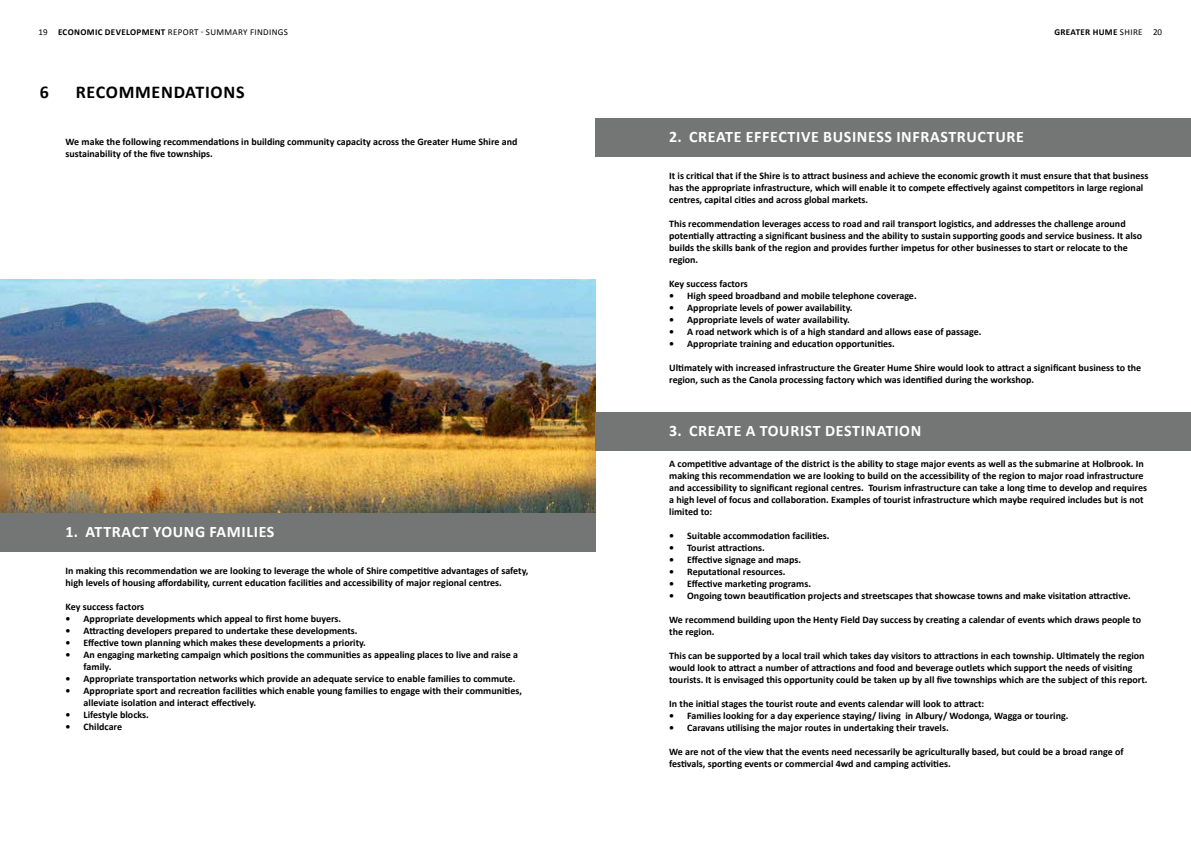
<style>
.page{position:relative;width:1191px;height:842px;background:#fff}
.page>*{position:absolute;margin:0;border:0;box-sizing:border-box;transform-origin:0 0}
.t1{font:700 18px "Calibri";letter-spacing:.04em;color:#000}
.t2{font:700 16px "Calibri";letter-spacing:.04em;color:#fff}
.t3{font:700 10px/12px "Calibri";color:#000}
.t4{font:9px "Calibri";letter-spacing:.04em;color:#000}
.t5{font:700 9px "Calibri";letter-spacing:.04em;color:#000}
.s1{font-weight:700}
.s2{font-weight:400}
</style>
<div class="page">
<img style="left:0;top:280px;width:595px;height:234px">
<div style="left:0;top:514px;width:595px;height:38px;background:#747575"></div>
<div style="left:595px;top:413px;width:596px;height:38px;background:#747575"></div>
<div style="left:595px;top:119px;width:596px;height:38px;background:#747575"></div>
<p class="t4" style="left:39px;top:26px;width:251px">19 <span class="s1">ECONOMIC DEVELOPMENT</span> REPORT - SUMMARY FINDINGS</p>
<p class="t5" style="left:1054px;top:26px;width:109px">GREATER HUME <span class="s2">SHIRE 20</span></p>
<h1 class="t1" style="left:40px;top:81px;width:11px">6</h1>
<h1 class="t1" style="left:76px;top:81px;width:170px">RECOMMENDATIONS</h1>
<p class="t3" style="left:66px;top:136px;width:453px">We make the following recommendations in building community capacity across the Greater Hume Shire and sustainability of the five townships.</p>
<h2 class="t2" style="left:66px;top:522px;width:210px">1. ATTRACT YOUNG FAMILIES</h2>
<p class="t3" style="left:66px;top:564px;width:464px">In making this recommendation we are looking to leverage the whole of Shire competitive advantages of safety, high levels of housing affordability, current education facilities and accessibility of major regional centres.</p>
<p class="t3" style="left:66px;top:600px;width:80px">Key success factors</p>
<p class="t3" style="left:66px;top:612px;width:277px">• Appropriate developments which appeal to first home buyers.</p>
<p class="t3" style="left:66px;top:624px;width:293px">• Attracting developers prepared to undertake these developments.</p>
<p class="t3" style="left:66px;top:636px;width:302px">• Effective town planning which makes these developments a priority.</p>
<p class="t3" style="left:84px;top:648px;width:436px;text-indent:-18px">• An engaging marketing campaign which positions the communities as appealing places to live and raise a family.</p>
<p class="t3" style="left:66px;top:672px;width:451px">• Appropriate transportation networks which provide an adequate service to enable families to commute.</p>
<p class="t3" style="left:84px;top:684px;width:440px;text-indent:-18px">• Appropriate sport and recreation facilities which enable young families to engage with their communities, alleviate isolation and interact effectively.</p>
<p class="t3" style="left:66px;top:708px;width:85px">• Lifestyle blocks.</p>
<p class="t3" style="left:66px;top:720px;width:58px">• Childcare</p>
<h2 class="t2" style="left:669px;top:126px;width:356px">2. CREATE EFFECTIVE BUSINESS INFRASTRUCTURE</h2>
<p class="t3" style="left:669px;top:169px;width:481px">It is critical that if the Shire is to attract business and achieve the economic growth it must ensure that that business has the appropriate infrastructure, which will enable it to compete effectively against competitors in large regional centres, capital cities and across global markets.</p>
<p class="t3" style="left:669px;top:217px;width:474px">This recommendation leverages access to road and rail transport logistics, and addresses the challenge around potentially attracting a significant business and the ability to sustain supporting goods and service business. It also builds the skills bank of the region and provides further impetus for other businesses to start or relocate to the region.</p>
<p class="t3" style="left:669px;top:277px;width:80px">Key success factors</p>
<p class="t3" style="left:669px;top:289px;width:249px">• High speed broadband and mobile telephone coverage.</p>
<p class="t3" style="left:669px;top:301px;width:185px">• Appropriate levels of power availability.</p>
<p class="t3" style="left:669px;top:313px;width:182px">• Appropriate levels of water availability.</p>
<p class="t3" style="left:669px;top:325px;width:314px">• A road network which is of a high standard and allows ease of passage.</p>
<p class="t3" style="left:669px;top:337px;width:227px">• Appropriate training and education opportunities.</p>
<p class="t3" style="left:669px;top:361px;width:473px">Ultimately with increased infrastructure the Greater Hume Shire would look to attract a significant business to the region, such as the Canola processing factory which was identified during the workshop.</p>
<h2 class="t2" style="left:669px;top:420px;width:253px">3. CREATE A TOURIST DESTINATION</h2>
<p class="t3" style="left:669px;top:457px;width:479px">A competitive advantage of the district is the ability to stage major events as well as the submarine at Holbrook. In making this recommendation we are looking to build on the accessibility of the region to major road infrastructure and accessibility to significant regional centres. Tourism infrastructure can take a long time to develop and requires a high level of focus and collaboration. Examples of tourist infrastructure which maybe required includes but is not limited to:</p>
<p class="t3" style="left:669px;top:529px;width:162px">• Suitable accommodation facilities.</p>
<p class="t3" style="left:669px;top:541px;width:97px">• Tourist attractions.</p>
<p class="t3" style="left:669px;top:553px;width:133px">• Effective signage and maps.</p>
<p class="t3" style="left:669px;top:565px;width:118px">• Reputational resources.</p>
<p class="t3" style="left:669px;top:577px;width:143px">• Effective marketing programs.</p>
<p class="t3" style="left:669px;top:589px;width:463px">• Ongoing town beautification projects and streetscapes that showcase towns and make visitation attractive.</p>
<p class="t3" style="left:669px;top:613px;width:473px">We recommend building upon the Henty Field Day success by creating a calendar of events which draws people to the region.</p>
<p class="t3" style="left:669px;top:649px;width:480px">This can be supported by a local trail which takes day visitors to attractions in each township. Ultimately the region would look to attract a number of attractions and food and beverage outlets which support the needs of visiting tourists. It is envisaged this opportunity could be taken up by all five townships which are the subject of this report.</p>
<p class="t3" style="left:669px;top:697px;width:317px">In the initial stages the tourist route and events calendar will look to attract:</p>
<p class="t3" style="left:669px;top:709px;width:401px">• Families looking for a day experience staying/ living in Albury/ Wodonga, Wagga or touring.</p>
<p class="t3" style="left:669px;top:721px;width:281px">• Caravans utilising the major routes in undertaking their travels.</p>
<p class="t3" style="left:669px;top:745px;width:456px">We are not of the view that the events need necessarily be agriculturally based, but could be a broad range of festivals, sporting events or commercial 4wd and camping activities.</p>
</div>
